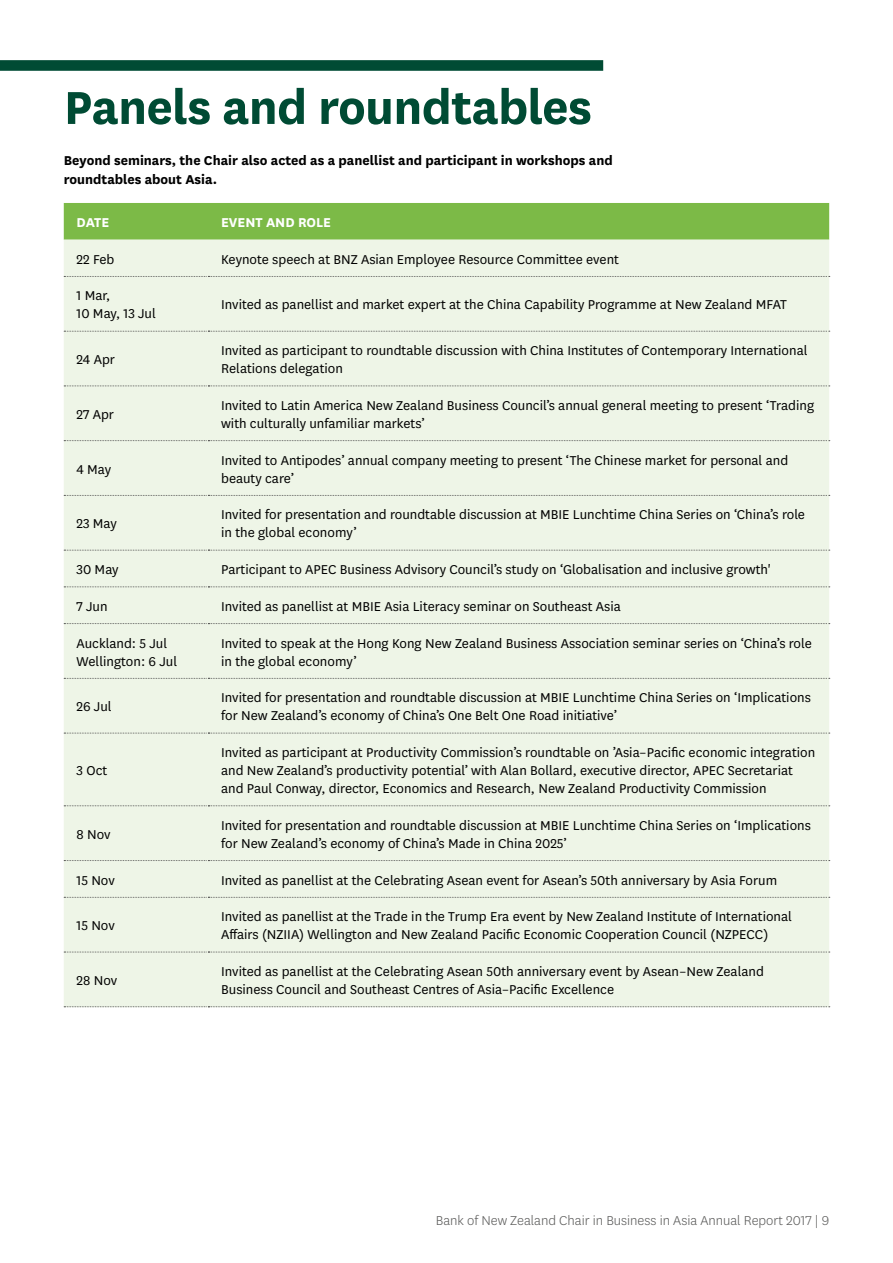
<style>
.page{position:relative;width:893px;height:1263px;background:#fff}
.page>*{position:absolute;margin:0;border:0;box-sizing:border-box;transform-origin:0 0}
.t1{font:700 54px "National";letter-spacing:-.01em;color:#004b34}
.t2{font:15px/18px "National";color:#000}
.t3{font:700 15px/19.5px "National";color:#000}
.t4{font:300 15px "National";color:#575756}
.t5{font:700 15px "National";color:#fff}
</style>
<div class="page">
<div style="left:0;top:60px;width:603px;height:11px;background:#004b34"></div>
<div style="left:64px;top:203px;width:765px;height:37px;background:#7cba47"></div>
<div style="left:64px;top:240px;width:765px;height:766px;background:#eef5e7"></div>
<svg style="left:64px;top:276px;width:766px;height:1px"></svg>
<svg style="left:64px;top:331px;width:766px;height:1px"></svg>
<svg style="left:64px;top:385px;width:766px;height:1px"></svg>
<svg style="left:64px;top:440px;width:766px;height:1px"></svg>
<svg style="left:64px;top:495px;width:766px;height:1px"></svg>
<svg style="left:64px;top:550px;width:766px;height:1px"></svg>
<svg style="left:64px;top:586px;width:766px;height:1px"></svg>
<svg style="left:64px;top:623px;width:766px;height:1px"></svg>
<svg style="left:64px;top:678px;width:766px;height:1px"></svg>
<svg style="left:64px;top:733px;width:766px;height:1px"></svg>
<svg style="left:64px;top:805px;width:766px;height:1px"></svg>
<svg style="left:64px;top:860px;width:766px;height:1px"></svg>
<svg style="left:64px;top:897px;width:766px;height:1px"></svg>
<svg style="left:64px;top:952px;width:766px;height:1px"></svg>
<svg style="left:64px;top:1006px;width:766px;height:1px"></svg>
<h1 class="t1" style="left:64px;top:69px;width:530px">Panels and roundtables</h1>
<p class="t3" style="left:64px;top:149px;width:550px">Beyond seminars, the Chair also acted as a panellist and participant in workshops and roundtables about Asia.</p>
<p class="t5" style="left:77px;top:212px;width:34px">DATE</p>
<p class="t5" style="left:221px;top:212px;width:111px">EVENT AND ROLE</p>
<p class="t2" style="left:77px;top:249px;width:40px">22 Feb</p>
<p class="t2" style="left:221px;top:249px;width:399px">Keynote speech at BNZ Asian Employee Resource Committee event</p>
<p class="t2" style="left:77px;top:286px;width:81px">1 Mar,<br>10 May, 13 Jul</p>
<p class="t2" style="left:221px;top:295px;width:567px">Invited as panellist and market expert at the China Capability Programme at New Zealand MFAT</p>
<p class="t2" style="left:77px;top:350px;width:40px">24 Apr</p>
<p class="t2" style="left:221px;top:341px;width:588px">Invited as participant to roundtable discussion with China Institutes of Contemporary International<br>Relations delegation</p>
<p class="t2" style="left:77px;top:405px;width:39px">27 Apr</p>
<p class="t2" style="left:221px;top:396px;width:595px">Invited to Latin America New Zealand Business Council’s annual general meeting to present ‘Trading with culturally unfamiliar markets’</p>
<p class="t2" style="left:77px;top:459px;width:36px">4 May</p>
<p class="t2" style="left:221px;top:450px;width:569px">Invited to Antipodes’ annual company meeting to present ‘The Chinese market for personal and beauty care’</p>
<p class="t2" style="left:77px;top:514px;width:42px">23 May</p>
<p class="t2" style="left:221px;top:505px;width:585px">Invited for presentation and roundtable discussion at MBIE Lunchtime China Series on ‘China’s role in the global economy’</p>
<p class="t2" style="left:77px;top:560px;width:44px">30 May</p>
<p class="t2" style="left:221px;top:560px;width:551px">Participant to APEC Business Advisory Council’s study on ‘Globalisation and inclusive growth'</p>
<p class="t2" style="left:77px;top:597px;width:33px">7 Jun</p>
<p class="t2" style="left:221px;top:597px;width:401px">Invited as panellist at MBIE Asia Literacy seminar on Southeast Asia</p>
<p class="t2" style="left:77px;top:633px;width:102px">Auckland: 5 Jul<br>Wellington: 6 Jul</p>
<p class="t2" style="left:221px;top:633px;width:592px">Invited to speak at the Hong Kong New Zealand Business Association seminar series on ‘China’s role in the global economy’</p>
<p class="t2" style="left:77px;top:697px;width:37px">26 Jul</p>
<p class="t2" style="left:221px;top:688px;width:591px">Invited for presentation and roundtable discussion at MBIE Lunchtime China Series on ‘Implications for New Zealand’s economy of China’s One Belt One Road initiative’</p>
<p class="t2" style="left:77px;top:761px;width:32px">3 Oct</p>
<p class="t2" style="left:221px;top:743px;width:596px">Invited as participant at Productivity Commission’s roundtable on ’Asia–Pacific economic integration and New Zealand’s productivity potential’ with Alan Bollard, executive director, APEC Secretariat and Paul Conway, director, Economics and Research, New Zealand Productivity Commission</p>
<p class="t2" style="left:77px;top:824px;width:36px">8 Nov</p>
<p class="t2" style="left:221px;top:815px;width:591px">Invited for presentation and roundtable discussion at MBIE Lunchtime China Series on ‘Implications for New Zealand’s economy of China’s Made in China 2025’</p>
<p class="t2" style="left:77px;top:870px;width:40px">15 Nov</p>
<p class="t2" style="left:221px;top:870px;width:558px">Invited as panellist at the Celebrating Asean event for Asean’s 50th anniversary by Asia Forum</p>
<p class="t2" style="left:77px;top:916px;width:40px">15 Nov</p>
<p class="t2" style="left:221px;top:907px;width:572px">Invited as panellist at the Trade in the Trump Era event by New Zealand Institute of International<br>Affairs (NZIIA) Wellington and New Zealand Pacific Economic Cooperation Council (NZPECC)</p>
<p class="t2" style="left:77px;top:971px;width:42px">28 Nov</p>
<p class="t2" style="left:221px;top:962px;width:544px">Invited as panellist at the Celebrating Asean 50th anniversary event by Asean–New Zealand<br>Business Council and Southeast Centres of Asia–Pacific Excellence</p>
<p class="t4" style="left:436px;top:1211px;width:395px">Bank of New Zealand Chair in Business in Asia Annual Report 2017 | 9</p>
</div>
